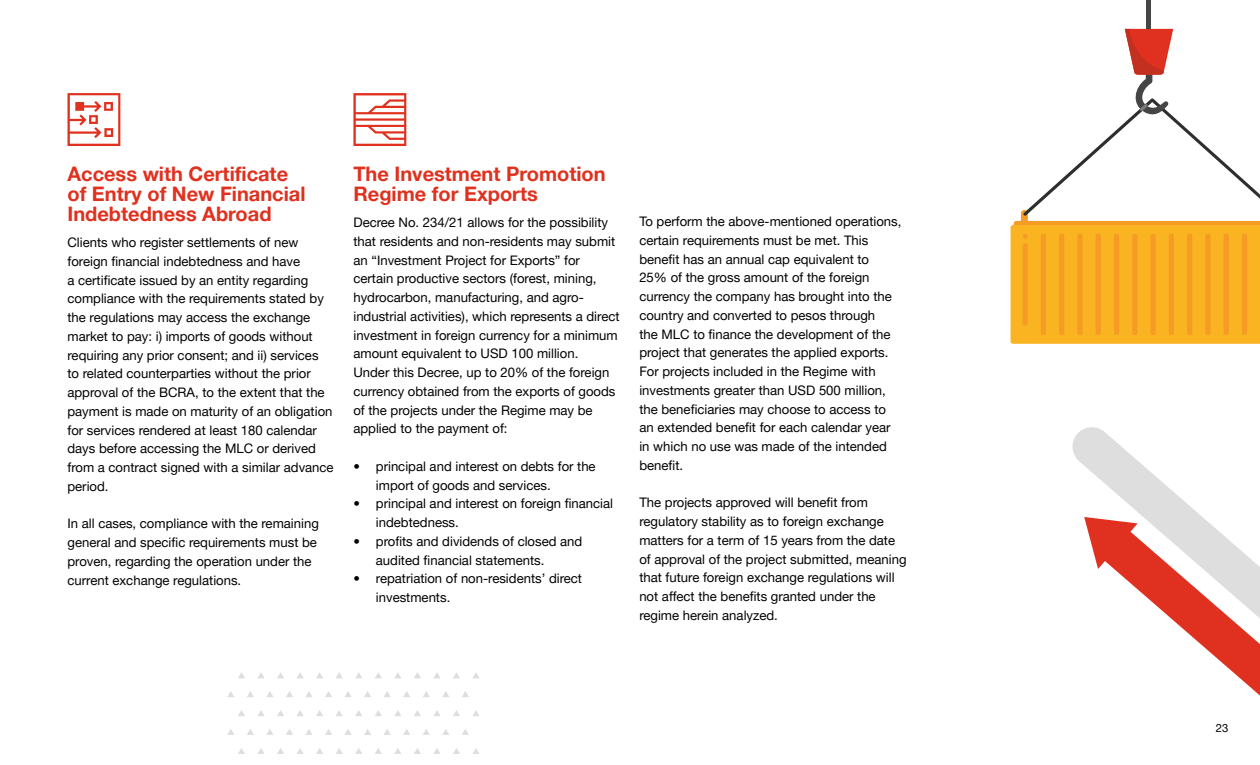
<style>
.page{position:relative;width:1260px;height:765px;background:#fff}
.page>*{position:absolute;margin:0;border:0;box-sizing:border-box;transform-origin:0 0}
.t1{font:700 20px/20px "Helvetica Neue LT Pro";color:#e0301e}
.t2{font:13.12px/18.8px "Helvetica Neue LT Pro";color:#000}
.t3{font:11.25px "Helvetica Neue LT Pro";color:#000}
</style>
<div class="page">
<svg style="left:68px;top:93px;width:52px;height:53px"></svg>
<svg style="left:353px;top:93px;width:53px;height:53px"></svg>
<hr style="left:1147px;top:0;width:4px;height:29px;background:#454545">
<svg style="left:1011px;top:29px;width:249px;height:315px"></svg>
<svg style="left:238px;top:672px;width:7px;height:6px"></svg>
<svg style="left:258px;top:673px;width:6px;height:5px"></svg>
<svg style="left:277px;top:672px;width:7px;height:6px"></svg>
<svg style="left:297px;top:673px;width:6px;height:5px"></svg>
<svg style="left:316px;top:672px;width:7px;height:6px"></svg>
<svg style="left:336px;top:672px;width:7px;height:6px"></svg>
<svg style="left:355px;top:672px;width:7px;height:6px"></svg>
<svg style="left:375px;top:672px;width:7px;height:6px"></svg>
<svg style="left:395px;top:673px;width:6px;height:5px"></svg>
<svg style="left:414px;top:672px;width:7px;height:6px"></svg>
<svg style="left:434px;top:673px;width:6px;height:5px"></svg>
<svg style="left:453px;top:672px;width:7px;height:6px"></svg>
<svg style="left:473px;top:673px;width:6px;height:5px"></svg>
<svg style="left:227px;top:691px;width:7px;height:6px"></svg>
<svg style="left:247px;top:691px;width:7px;height:6px"></svg>
<svg style="left:266px;top:691px;width:7px;height:6px"></svg>
<svg style="left:286px;top:691px;width:7px;height:6px"></svg>
<svg style="left:306px;top:691px;width:6px;height:6px"></svg>
<svg style="left:325px;top:691px;width:7px;height:6px"></svg>
<svg style="left:345px;top:691px;width:7px;height:6px"></svg>
<svg style="left:364px;top:691px;width:7px;height:6px"></svg>
<svg style="left:384px;top:691px;width:7px;height:6px"></svg>
<svg style="left:403px;top:691px;width:7px;height:6px"></svg>
<svg style="left:423px;top:691px;width:7px;height:6px"></svg>
<svg style="left:442px;top:691px;width:7px;height:6px"></svg>
<svg style="left:462px;top:691px;width:7px;height:6px"></svg>
<svg style="left:238px;top:710px;width:7px;height:6px"></svg>
<svg style="left:258px;top:710px;width:6px;height:6px"></svg>
<svg style="left:277px;top:710px;width:7px;height:6px"></svg>
<svg style="left:297px;top:710px;width:7px;height:6px"></svg>
<svg style="left:316px;top:710px;width:7px;height:6px"></svg>
<svg style="left:336px;top:710px;width:7px;height:6px"></svg>
<svg style="left:355px;top:710px;width:7px;height:6px"></svg>
<svg style="left:375px;top:710px;width:7px;height:6px"></svg>
<svg style="left:394px;top:710px;width:7px;height:6px"></svg>
<svg style="left:414px;top:710px;width:7px;height:6px"></svg>
<svg style="left:433px;top:710px;width:7px;height:6px"></svg>
<svg style="left:453px;top:710px;width:7px;height:6px"></svg>
<svg style="left:473px;top:710px;width:7px;height:6px"></svg>
<svg style="left:227px;top:729px;width:7px;height:6px"></svg>
<svg style="left:247px;top:729px;width:7px;height:6px"></svg>
<svg style="left:266px;top:729px;width:7px;height:6px"></svg>
<svg style="left:286px;top:729px;width:7px;height:6px"></svg>
<svg style="left:305px;top:729px;width:8px;height:6px"></svg>
<svg style="left:325px;top:729px;width:7px;height:6px"></svg>
<svg style="left:345px;top:729px;width:7px;height:6px"></svg>
<svg style="left:364px;top:729px;width:7px;height:6px"></svg>
<svg style="left:384px;top:729px;width:7px;height:6px"></svg>
<svg style="left:403px;top:729px;width:7px;height:6px"></svg>
<svg style="left:423px;top:729px;width:7px;height:6px"></svg>
<svg style="left:442px;top:729px;width:7px;height:6px"></svg>
<svg style="left:462px;top:729px;width:7px;height:6px"></svg>
<svg style="left:238px;top:748px;width:7px;height:6px"></svg>
<svg style="left:257px;top:748px;width:8px;height:6px"></svg>
<svg style="left:277px;top:748px;width:7px;height:6px"></svg>
<svg style="left:297px;top:748px;width:7px;height:6px"></svg>
<svg style="left:316px;top:748px;width:7px;height:6px"></svg>
<svg style="left:336px;top:748px;width:7px;height:6px"></svg>
<svg style="left:355px;top:748px;width:7px;height:6px"></svg>
<svg style="left:375px;top:748px;width:7px;height:6px"></svg>
<svg style="left:394px;top:748px;width:7px;height:6px"></svg>
<svg style="left:414px;top:748px;width:7px;height:6px"></svg>
<svg style="left:433px;top:748px;width:8px;height:6px"></svg>
<svg style="left:453px;top:748px;width:7px;height:6px"></svg>
<svg style="left:473px;top:748px;width:7px;height:6px"></svg>
<svg style="left:1072px;top:427px;width:137px;height:96px"></svg>
<svg style="left:1114px;top:523px;width:146px;height:173px"></svg>
<svg style="left:1084px;top:517px;width:54px;height:52px"></svg>
<h1 class="t1" style="left:68px;top:163px;width:240px">Access with Certificate of Entry of New Financial<br>Indebtedness Abroad</h1>
<p class="t2" style="left:68px;top:233px;width:268px">Clients who register settlements of new foreign financial indebtedness and have<br>a certificate issued by an entity regarding compliance with the requirements stated by the regulations may access the exchange market to pay: i) imports of goods without requiring any prior consent; and ii) services<br>to related counterparties without the prior approval of the BCRA, to the extent that the payment is made on maturity of an obligation for services rendered at least 180 calendar days before accessing the MLC or derived from a contract signed with a similar advance period.</p>
<p class="t2" style="left:68px;top:514px;width:253px">In all cases, compliance with the remaining general and specific requirements must be proven, regarding the operation under the current exchange regulations.</p>
<h1 class="t1" style="left:353px;top:163px;width:254px">The Investment Promotion<br>Regime for Exports</h1>
<p class="t2" style="left:353px;top:213px;width:268px">Decree No. 234/21 allows for the possibility that residents and non-residents may submit an “Investment Project for Exports” for certain productive sectors (forest, mining, hydrocarbon, manufacturing, and agro&shy;industrial activities), which represents a direct investment in foreign currency for a minimum amount equivalent to USD 100 million.<br>Under this Decree, up to 20% of the foreign currency obtained from the exports of goods of the projects under the Regime may be applied to the payment of:</p>
<p class="t2" style="left:376px;top:457px;width:221px;text-indent:-22px">• principal and interest on debts for the import of goods and services.</p>
<p class="t2" style="left:376px;top:494px;width:239px;text-indent:-22px">• principal and interest on foreign financial indebtedness.</p>
<p class="t2" style="left:376px;top:532px;width:208px;text-indent:-22px">• profits and dividends of closed and audited financial statements.</p>
<p class="t2" style="left:376px;top:569px;width:208px;text-indent:-22px">• repatriation of non-residents’ direct investments.</p>
<p class="t2" style="left:639px;top:212px;width:264px">To perform the above-mentioned operations, certain requirements must be met. This benefit has an annual cap equivalent to<br>25% of the gross amount of the foreign currency the company has brought into the country and converted to pesos through<br>the MLC to finance the development of the project that generates the applied exports.<br>For projects included in the Regime with investments greater than USD 500 million, the beneficiaries may choose to access to an extended benefit for each calendar year in which no use was made of the intended benefit.</p>
<p class="t2" style="left:639px;top:493px;width:269px">The projects approved will benefit from regulatory stability as to foreign exchange matters for a term of 15 years from the date of approval of the project submitted, meaning that future foreign exchange regulations will not affect the benefits granted under the regime herein analyzed.</p>
<p class="t3" style="left:1216px;top:721px;width:14px">23</p>
</div>
